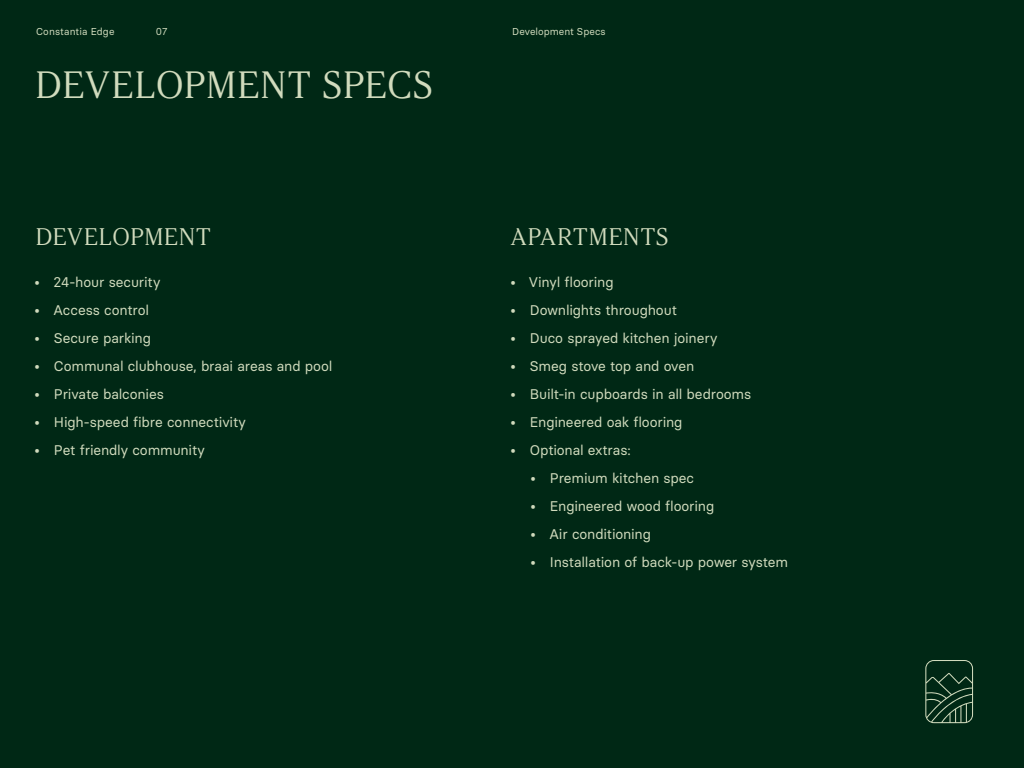
<style>
.page{position:relative;width:1024px;height:768px;background:#002815}
.page>*{position:absolute;margin:0;border:0;box-sizing:border-box;transform-origin:0 0}
.t1{font:38px "Argesta Display";letter-spacing:-.02em;color:#d1dbbd}
.t2{font:24px "Argesta Display";letter-spacing:-.01em;color:#d1dbbd}
.t3{font:14px "Basier Circle";letter-spacing:-.01em;color:#d1dbbd}
.t4{font:10px "Basier Circle";letter-spacing:.005em;color:#d1dbbd}
</style>
<div class="page">
<svg style="left:925px;top:660px;width:48px;height:63px"></svg>
<p class="t4" style="left:36px;top:25px;width:80px">Constantia Edge</p>
<p class="t4" style="left:156px;top:25px;width:13px">07</p>
<p class="t4" style="left:512px;top:25px;width:95px">Development Specs</p>
<h1 class="t1" style="left:35px;top:62px;width:400px">DEVELOPMENT SPECS</h1>
<h2 class="t2" style="left:35px;top:222px;width:178px">DEVELOPMENT</h2>
<p class="t3" style="left:35px;top:273px;width:127px">• 24-hour security</p>
<p class="t3" style="left:35px;top:301px;width:116px">• Access control</p>
<p class="t3" style="left:35px;top:329px;width:118px">• Secure parking</p>
<p class="t3" style="left:35px;top:357px;width:299px">• Communal clubhouse, braai areas and pool</p>
<p class="t3" style="left:35px;top:385px;width:131px">• Private balconies</p>
<p class="t3" style="left:35px;top:413px;width:213px">• High-speed fibre connectivity</p>
<p class="t3" style="left:35px;top:441px;width:172px">• Pet friendly community</p>
<h2 class="t2" style="left:510px;top:222px;width:160px">APARTMENTS</h2>
<p class="t3" style="left:511px;top:273px;width:105px">• Vinyl flooring</p>
<p class="t3" style="left:511px;top:301px;width:168px">• Downlights throughout</p>
<p class="t3" style="left:511px;top:329px;width:208px">• Duco sprayed kitchen joinery</p>
<p class="t3" style="left:511px;top:357px;width:185px">• Smeg stove top and oven</p>
<p class="t3" style="left:511px;top:385px;width:242px">• Built-in cupboards in all bedrooms</p>
<p class="t3" style="left:511px;top:413px;width:173px">• Engineered oak flooring</p>
<p class="t3" style="left:511px;top:441px;width:122px">• Optional extras:</p>
<p class="t3" style="left:531px;top:469px;width:165px">• Premium kitchen spec</p>
<p class="t3" style="left:531px;top:497px;width:185px">• Engineered wood flooring</p>
<p class="t3" style="left:531px;top:525px;width:122px">• Air conditioning</p>
<p class="t3" style="left:531px;top:553px;width:259px">• Installation of back-up power system</p>
</div>
